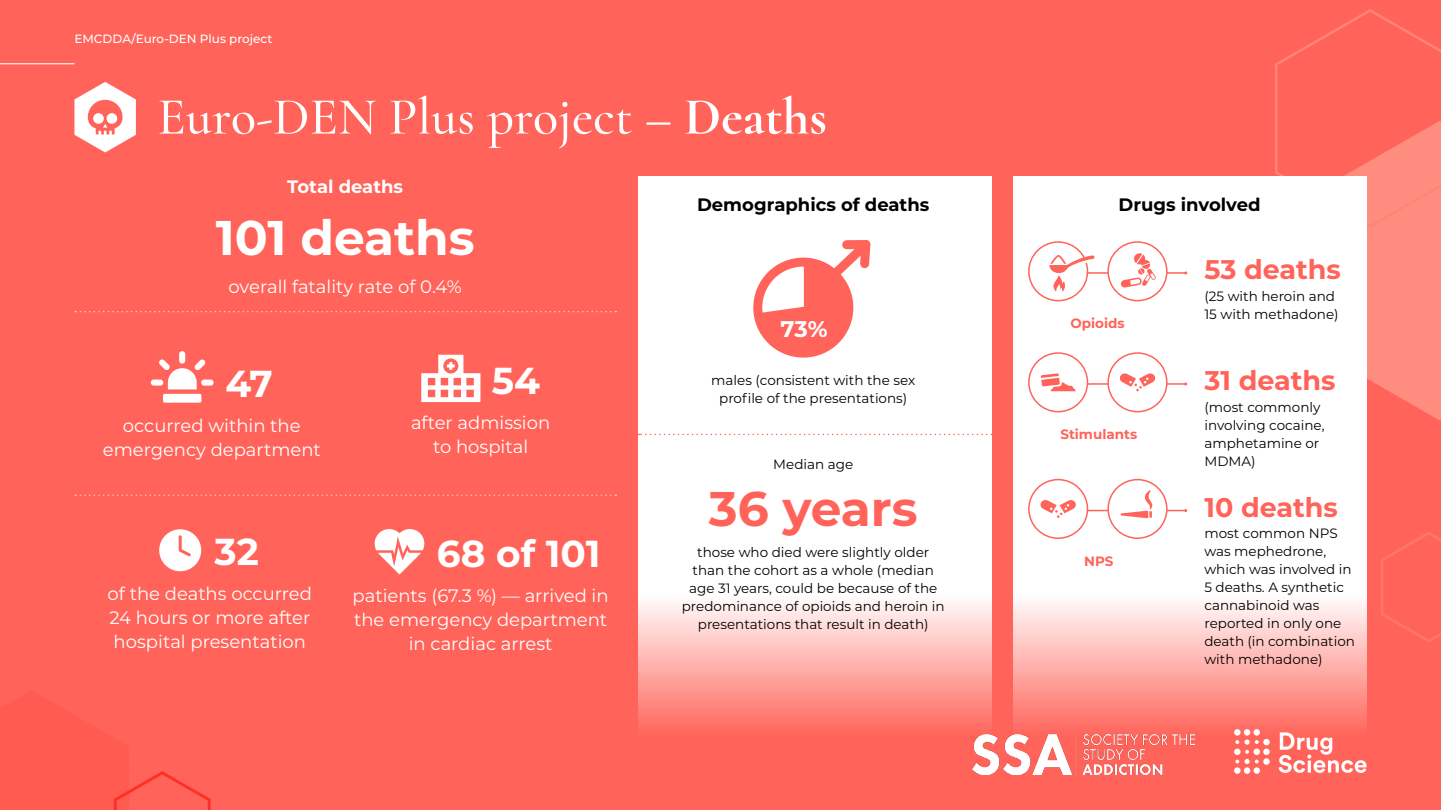
<style>
.page{position:relative;width:1441px;height:810px;background:#fff}
.page>*{position:absolute;margin:0;border:0;box-sizing:border-box;transform-origin:0 0}
.t1{font:500 52.5px "Cormorant";color:#fff}
.t2{font:700 48.6px "Montserrat";color:#fff}
.t3{font:700 48.6px "Montserrat";color:#ff6359}
.t4{font:700 37.5px "Montserrat";color:#fff}
.t5{font:700 27px "Montserrat";color:#ff6359}
.t6{font:700 22.65px "Montserrat";color:#fff}
.t7{font:18px/24px "Montserrat";color:#fff;text-align:center}
.t8{font:700 18px "Montserrat";color:#000}
.t9{font:700 18px "Montserrat";color:#fff}
.t10{font:13.5px/18px "Montserrat";color:#000}
.t11{font:700 13.5px "Montserrat";color:#ff6359}
.t12{font:500 12px "Montserrat";color:#fff}
.s1{font-weight:700}
</style>
<div class="page">
<div style="left:0;top:0;width:1440px;height:810px;background:#ff6359"></div>
<svg style="left:1012px;top:176px;width:353px;height:599px;background:#fee5e3"></svg>
<svg style="left:1381px;top:532px;width:59px;height:110px"></svg>
<svg style="left:1274px;top:9px;width:166px;height:411px"></svg>
<hr style="left:0;top:63px;width:74px;height:1px;background:#fff">
<svg style="left:74px;top:82px;width:62px;height:70px"></svg>
<svg style="left:638px;top:176px;width:353px;height:599px;background:#ffe0de"></svg>
<svg style="left:638px;top:434px;width:353px;height:1px"></svg>
<div style="left:179px;top:351px;width:6px;height:13px;background:#fff;border-radius:3px"></div>
<div style="left:151px;top:380px;width:12px;height:6px;background:#fff;border-radius:3px"></div>
<div style="left:201px;top:380px;width:12px;height:6px;background:#fff;border-radius:3px"></div>
<svg style="left:159px;top:359px;width:46px;height:30px"></svg>
<div style="left:163px;top:394px;width:38px;height:9px;background:#fff;border-radius:2px"></div>
<svg style="left:421px;top:355px;width:59px;height:47px"></svg>
<svg style="left:159px;top:529px;width:42px;height:42px"></svg>
<svg style="left:374px;top:529px;width:51px;height:46px"></svg>
<svg style="left:75px;top:311px;width:541px;height:1px"></svg>
<svg style="left:75px;top:495px;width:541px;height:1px"></svg>
<div style="left:753px;top:258px;width:100px;height:100px;border:9px solid #ff6359;border-radius:50%"></div>
<svg style="left:758px;top:232px;width:120px;height:121px"></svg>
<hr style="left:1086px;top:272px;width:99px;height:2px;background:#ff6359">
<hr style="left:1086px;top:383px;width:99px;height:2px;background:#ff6359">
<hr style="left:1086px;top:510px;width:99px;height:1px;background:#ff6359">
<div style="left:1108px;top:242px;width:58px;height:59px;background:#fff;border-radius:50%"></div>
<div style="left:1107px;top:241px;width:60px;height:60px;border:2px solid #ff6359;border-radius:50%"></div>
<div style="left:1108px;top:353px;width:58px;height:59px;background:#fff;border-radius:50%"></div>
<div style="left:1107px;top:352px;width:60px;height:60px;border:2px solid #ff6359;border-radius:50%"></div>
<svg style="left:1121px;top:253px;width:34px;height:35px"></svg>
<div style="left:1027px;top:241px;width:61px;height:60px;border:2px solid #ff6359;border-radius:50%"></div>
<div style="left:1028px;top:353px;width:59px;height:59px;background:#fff;border-radius:50%"></div>
<div style="left:1027px;top:352px;width:61px;height:60px;border:2px solid #ff6359;border-radius:50%"></div>
<div style="left:1027px;top:479px;width:61px;height:60px;border:2px solid #ff6359;border-radius:50%"></div>
<svg style="left:1049px;top:255px;width:45px;height:39px"></svg>
<svg style="left:1040px;top:373px;width:35px;height:18px"></svg>
<svg style="left:1119px;top:373px;width:36px;height:18px"></svg>
<svg style="left:1039px;top:499px;width:37px;height:19px"></svg>
<div style="left:1108px;top:480px;width:58px;height:58px;background:#fff;border-radius:50%"></div>
<div style="left:1107px;top:479px;width:60px;height:60px;border:2px solid #ff6359;border-radius:50%"></div>
<svg style="left:1120px;top:490px;width:33px;height:28px"></svg>
<svg style="left:113px;top:771px;width:98px;height:39px"></svg>
<img style="left:972px;top:734px;width:222px;height:40px">
<svg style="left:1233px;top:729px;width:133px;height:45px"></svg>
<p class="t12" style="left:74px;top:30px;width:199px">EMCDDA/Euro-DEN Plus project</p>
<h1 class="t1" style="left:157px;top:85px;width:671px">Euro-DEN Plus project – <span class="s1">Deaths</span></h1>
<h3 class="t9" style="left:287px;top:174px;width:117px">Total deaths</h3>
<h2 class="t2" style="left:216px;top:203px;width:260px">101 deaths</h2>
<h3 class="t7" style="left:228px;top:273px;width:235px">overall fatality rate of 0.4%</h3>
<h3 class="t4" style="left:225px;top:357px;width:49px">47</h3>
<h3 class="t4" style="left:492px;top:353px;width:50px">54</h3>
<h3 class="t7" style="left:103px;top:413px;width:219px">occurred within the emergency department</h3>
<h3 class="t4" style="left:215px;top:525px;width:46px">32</h3>
<h3 class="t7" style="left:108px;top:581px;width:206px;text-align:justify">of the deaths occurred 24 hours or more after hospital presentation</h3>
<h3 class="t7" style="left:411px;top:410px;width:141px">after admission to hospital</h3>
<h3 class="t4" style="left:437px;top:527px;width:165px">68 of 101</h3>
<h3 class="t7" style="left:352px;top:583px;width:257px">patients (67.3 %) — arrived in the emergency department in cardiac arrest</h3>
<h3 class="t8" style="left:697px;top:192px;width:234px">Demographics of deaths</h3>
<h3 class="t8" style="left:1118px;top:192px;width:143px">Drugs involved</h3>
<h3 class="t6" style="left:780px;top:313px;width:48px">73%</h3>
<p class="t10" style="left:711px;top:370px;width:205px;text-align:center">males (consistent with the sex profile of the presentations)</p>
<p class="t10" style="left:773px;top:455px;width:81px">Median age</p>
<h2 class="t3" style="left:708px;top:473px;width:210px">36 years</h2>
<p class="t10" style="left:681px;top:543px;width:264px;text-align:center">those who died were slightly older than the cohort as a whole (median age 31 years, could be because of the predominance of opioids and heroin in presentations that result in death)</p>
<p class="t11" style="left:1070px;top:314px;width:56px">Opioids</p>
<p class="t11" style="left:1060px;top:425px;width:78px">Stimulants</p>
<p class="t11" style="left:1083px;top:551px;width:31px">NPS</p>
<h3 class="t5" style="left:1204px;top:250px;width:138px">53 deaths</h3>
<p class="t10" style="left:1204px;top:286px;width:136px">(25 with heroin and<br>15 with methadone)</p>
<h3 class="t5" style="left:1204px;top:361px;width:132px">31 deaths</h3>
<p class="t10" style="left:1204px;top:397px;width:122px">(most commonly involving cocaine, amphetamine or<br>MDMA)</p>
<h3 class="t5" style="left:1204px;top:488px;width:135px">10 deaths</h3>
<p class="t10" style="left:1204px;top:524px;width:152px">most common NPS was mephedrone, which was involved in<br>5 deaths. A synthetic cannabinoid was reported in only one death (in combination with methadone)</p>
</div>
